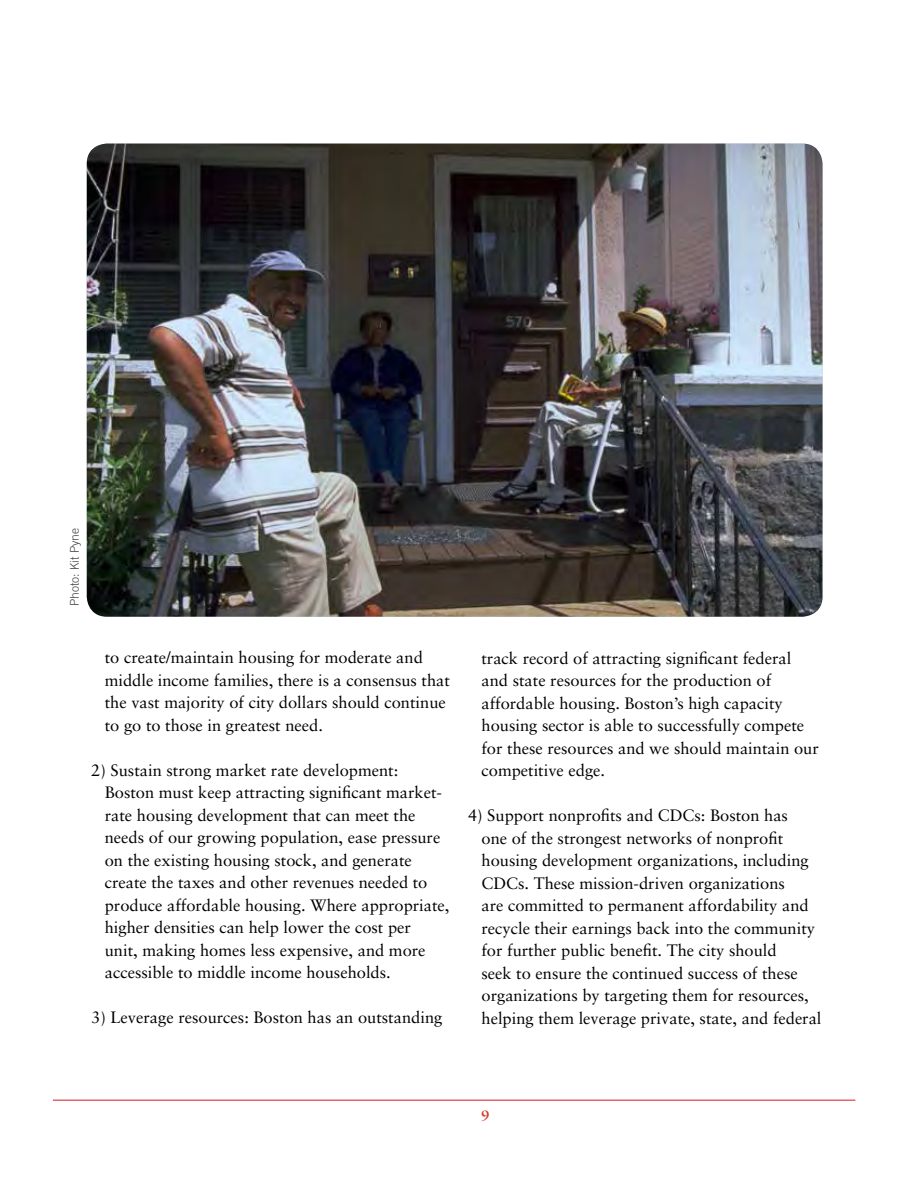
<style>
.page{position:relative;width:918px;height:1188px;background:#fff}
.page>*{position:absolute;margin:0;border:0;box-sizing:border-box;transform-origin:0 0}
.t1{font:16.5px/22.5px "Sabon";color:#000}
.t2{font:700 15px "Sabon";color:#d63b2c}
.t3{font:300 12px "Trade Gothic";color:#414042}
</style>
<div class="page">
<hr style="left:53px;top:1100px;width:802px;height:1px;background:#d31a21">
<img style="left:87px;top:144px;width:736px;height:473px">
<p class="t3" style="left:67px;top:606px;width:79px;rotate:-90deg">Photo: Kit Pyne</p>
<p class="t1" style="left:105px;top:646px;width:347px">to create/maintain housing for moderate and middle income families, there is a consensus that the vast majority of city dollars should continue to go to those in greatest need.</p>
<p class="t1" style="left:105px;top:759px;width:346px;text-indent:-13px">2) Sustain strong market rate development:<br>Boston must keep attracting significant market&shy;rate housing development that can meet the needs of our growing population, ease pressure on the existing housing stock, and generate create the taxes and other revenues needed to produce affordable housing. Where appropriate, higher densities can help lower the cost per<br>unit, making homes less expensive, and more accessible to middle income households.</p>
<p class="t1" style="left:91px;top:1006px;width:353px">3) Leverage resources: Boston has an outstanding</p>
<p class="t1" style="left:482px;top:646px;width:339px">track record of attracting significant federal and state resources for the production of affordable housing. Boston’s high capacity housing sector is able to successfully compete for these resources and we should maintain our competitive edge.</p>
<p class="t1" style="left:482px;top:804px;width:342px;text-indent:-13px">4) Support nonprofits and CDCs: Boston has<br>one of the strongest networks of nonprofit housing development organizations, including CDCs. These mission-driven organizations<br>are committed to permanent affordability and recycle their earnings back into the community for further public benefit. The city should<br>seek to ensure the continued success of these organizations by targeting them for resources, helping them leverage private, state, and federal</p>
<p class="t2" style="left:481px;top:1106px;width:10px">9</p>
</div>
